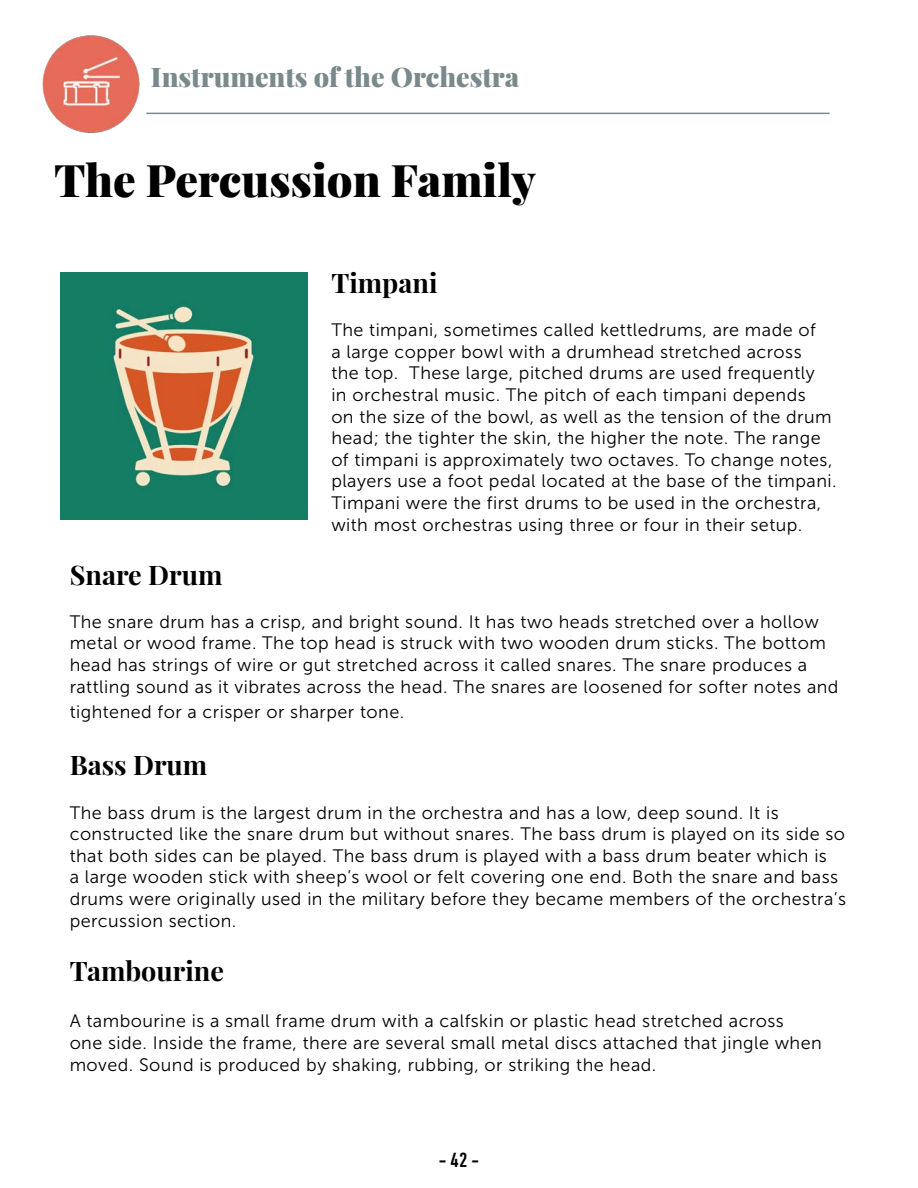
<style>
.page{position:relative;width:918px;height:1188px;background:#fff}
.page>*{position:absolute;margin:0;border:0;box-sizing:border-box;transform-origin:0 0}
.t1{font:900 45px "Playfair Display";color:#000}
.t2{font:700 27px "Playfair Display";color:#000}
.t3{font:900 27px "Playfair Display";color:#79898c}
.t4{font:500 condensed 21px "DIN Next LT Pro";color:#000}
.t5{font:18px/21.6px "Museo Sans 300";letter-spacing:.025em;color:#000}
</style>
<div class="page">
<img style="left:60px;top:273px;width:248px;height:247px">
<img style="left:42px;top:35px;width:98px;height:98px">
<hr style="left:146px;top:113px;width:684px;height:1px;background:#79898c">
<h2 class="t3" style="left:151px;top:59px;width:370px">Instruments of the Orchestra</h2>
<h1 class="t1" style="left:54px;top:151px;width:484px">The Percussion Family</h1>
<h2 class="t2" style="left:331px;top:266px;width:108px">Timpani</h2>
<p class="t5" style="left:331px;top:319px;width:507px">The timpani, sometimes called kettledrums, are made of<br>a large copper bowl with a drumhead stretched across<br>the top. These large, pitched drums are used frequently<br>in orchestral music. The pitch of each timpani depends<br>on the size of the bowl, as well as the tension of the drum head; the tighter the skin, the higher the note. The range of timpani is approximately two octaves. To change notes, players use a foot pedal located at the base of the timpani.<br>Timpani were the first drums to be used in the orchestra, with most orchestras using three or four in their setup.</p>
<h2 class="t2" style="left:70px;top:558px;width:154px">Snare Drum</h2>
<p class="t5" style="left:70px;top:611px;width:770px">The snare drum has a crisp, and bright sound. It has two heads stretched over a hollow metal or wood frame. The top head is struck with two wooden drum sticks. The bottom head has strings of wire or gut stretched across it called snares. The snare produces a rattling sound as it vibrates across the head. The snares are loosened for softer notes and</p>
<p class="t5" style="left:70px;top:701px;width:336px">tightened for a crisper or sharper tone.</p>
<h2 class="t2" style="left:70px;top:748px;width:139px">Bass Drum</h2>
<p class="t5" style="left:70px;top:802px;width:778px">The bass drum is the largest drum in the orchestra and has a low, deep sound. It is constructed like the snare drum but without snares. The bass drum is played on its side so that both sides can be played. The bass drum is played with a bass drum beater which is<br>a large wooden stick with sheep’s wool or felt covering one end. Both the snare and bass drums were originally used in the military before they became members of the orchestra’s percussion section.</p>
<h2 class="t2" style="left:70px;top:954px;width:156px">Tambourine</h2>
<p class="t5" style="left:70px;top:1011px;width:754px">A tambourine is a small frame drum with a calfskin or plastic head stretched across<br>one side. Inside the frame, there are several small metal discs attached that jingle when moved. Sound is produced by shaking, rubbing, or striking the head.</p>
<p class="t4" style="left:439px;top:1148px;width:42px">- 42 -</p>
</div>
